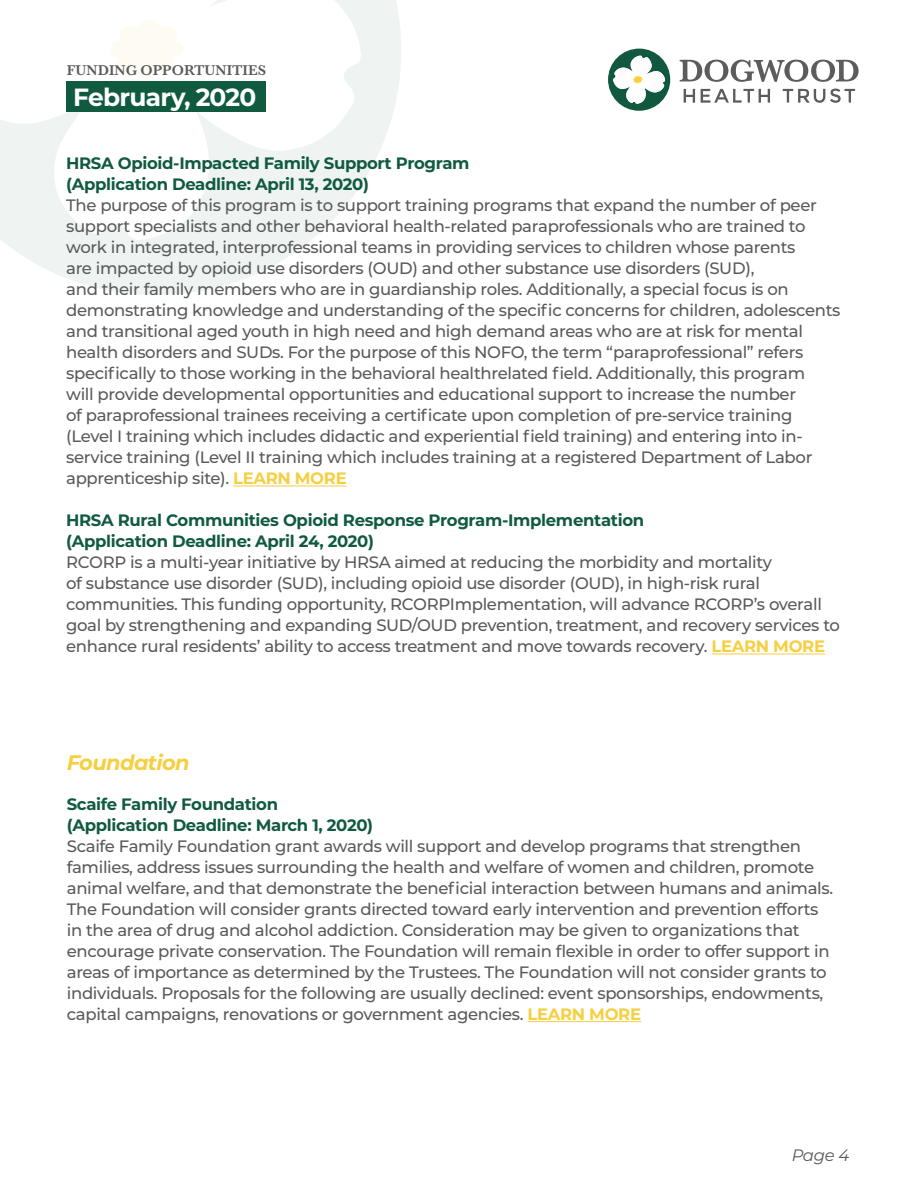
<style>
.page{position:relative;width:918px;height:1188px;background:#fff}
.page>*{position:absolute;margin:0;border:0;box-sizing:border-box;transform-origin:0 0}
.t1{font:700 24.9px "Montserrat";letter-spacing:-.03em;color:#fff}
.t2{font:italic 700 21px "Montserrat";letter-spacing:-.03em;color:#f6cf41}
.t3{font:500 16.5px/21px "Montserrat";letter-spacing:-.02em;color:#5a5a5d}
.t4{font:700 16.5px/21px "Montserrat";letter-spacing:-.02em;color:#105a3f}
.t5{font:italic 16.5px "Montserrat";color:#5a5a5d}
.t6{font:600 14.7px "Baskerville";color:#5a5a5d}
.s1{font-weight:700;color:#f6cf41}
</style>
<div class="page">
<svg style="left:679px;top:59px;width:180px;height:44px"></svg>
<svg style="left:608px;top:48px;width:62px;height:63px"></svg>
<svg style="left:3px;top:0;width:398px;height:295px;fill:#eff4f2"></svg>
<svg style="left:0;top:0;width:361px;height:241px"></svg>
<svg style="left:110px;top:18px;width:73px;height:63px"></svg>
<div style="left:66px;top:81px;width:200px;height:31px;background:#105a3f"></div>
<hr style="left:233px;top:486px;width:114px;height:1px;background:#f6cf41">
<hr style="left:711px;top:654px;width:114px;height:1px;background:#f6cf41">
<hr style="left:527px;top:1021px;width:114px;height:1px;background:#f6cf41">
<p class="t6" style="left:67px;top:60px;width:201px">FUNDING OPPORTUNITIES</p>
<h1 class="t1" style="left:73px;top:79px;width:185px">February, 2020</h1>
<p class="t4" style="left:66px;top:152px;width:405px">HRSA Opioid-Impacted Family Support Program (Application Deadline: April 13, 2020)</p>
<p class="t3" style="left:66px;top:194px;width:776px">The purpose of this program is to support training programs that expand the number of peer support specialists and other behavioral health-related paraprofessionals who are trained to work in integrated, interprofessional teams in providing services to children whose parents<br>are impacted by opioid use disorders (OUD) and other substance use disorders (SUD),<br>and their family members who are in guardianship roles. Additionally, a special focus is on demonstrating knowledge and understanding of the specific concerns for children, adolescents and transitional aged youth in high need and high demand areas who are at risk for mental health disorders and SUDs. For the purpose of this NOFO, the term “paraprofessional” refers specifically to those working in the behavioral healthrelated field. Additionally, this program<br>will provide developmental opportunities and educational support to increase the number<br>of paraprofessional trainees receiving a certificate upon completion of pre-service training (Level I training which includes didactic and experiential field training) and entering into in&shy;service training (Level II training which includes training at a registered Department of Labor apprenticeship site). <span class="s1">LEARN MORE</span></p>
<p class="t4" style="left:66px;top:509px;width:580px">HRSA Rural Communities Opioid Response Program-Implementation (Application Deadline: April 24, 2020)</p>
<p class="t3" style="left:66px;top:551px;width:775px">RCORP is a multi-year initiative by HRSA aimed at reducing the morbidity and mortality<br>of substance use disorder (SUD), including opioid use disorder (OUD), in high-risk rural communities. This funding opportunity, RCORPImplementation, will advance RCORP’s overall goal by strengthening and expanding SUD/OUD prevention, treatment, and recovery services to enhance rural residents’ ability to access treatment and move towards recovery. <span class="s1">LEARN MORE</span></p>
<p class="t2" style="left:67px;top:747px;width:124px">Foundation</p>
<p class="t4" style="left:67px;top:793px;width:308px">Scaife Family Foundation (Application Deadline: March 1, 2020)</p>
<p class="t3" style="left:67px;top:835px;width:768px">Scaife Family Foundation grant awards will support and develop programs that strengthen families, address issues surrounding the health and welfare of women and children, promote animal welfare, and that demonstrate the beneficial interaction between humans and animals.<br>The Foundation will consider grants directed toward early intervention and prevention efforts in the area of drug and alcohol addiction. Consideration may be given to organizations that encourage private conservation. The Foundation will remain flexible in order to offer support in areas of importance as determined by the Trustees. The Foundation will not consider grants to individuals. Proposals for the following are usually declined: event sponsorships, endowments, capital campaigns, renovations or government agencies. <span class="s1">LEARN MORE</span></p>
<p class="t5" style="left:792px;top:1144px;width:59px">Page 4</p>
</div>
